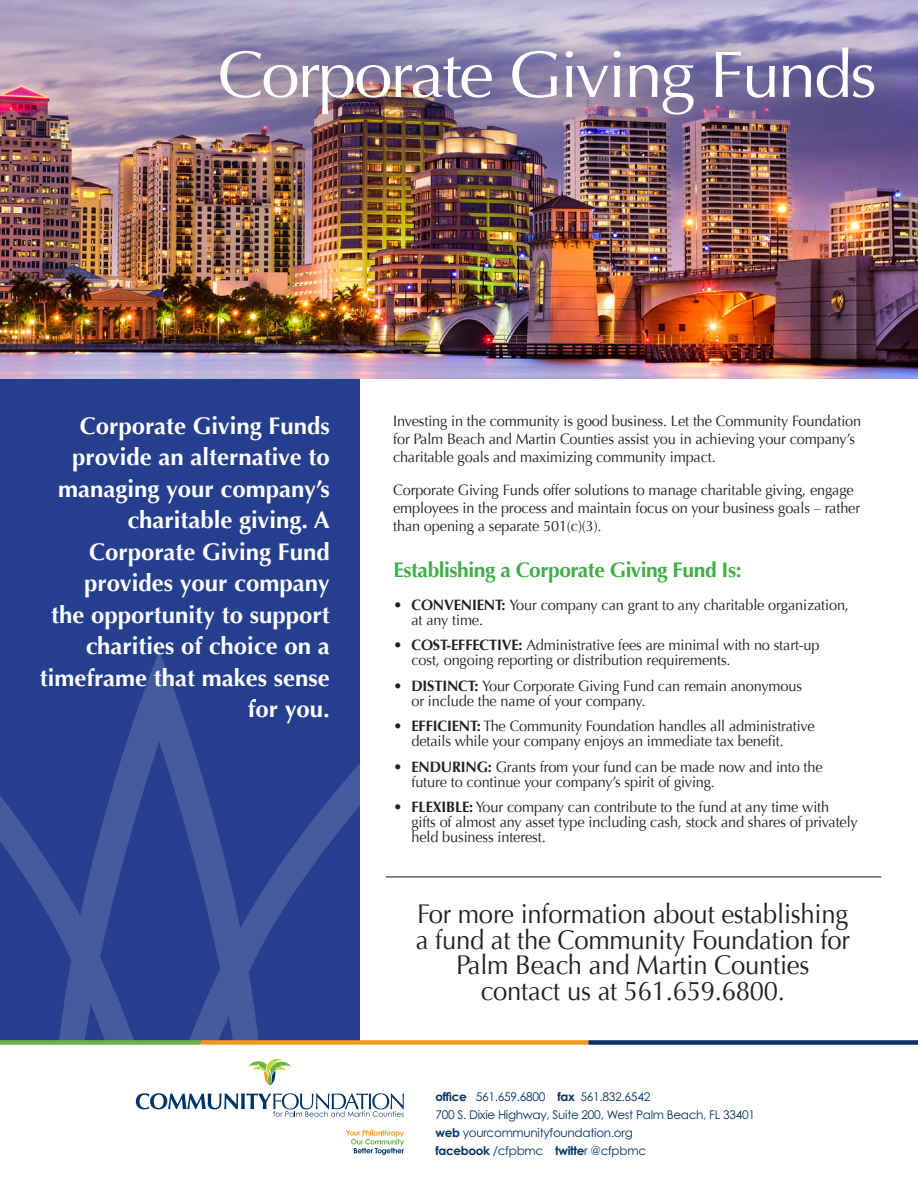
<style>
.page{position:relative;width:918px;height:1188px;background:#fff}
.page>*{position:absolute;margin:0;border:0;box-sizing:border-box;transform-origin:0 0}
.t1{font:66px "Optima";letter-spacing:-.035em;color:#fff;scale:1.05 1}
.t2{font:27px "Optima";letter-spacing:-.01em;color:#231f20;scale:.95 1}
.t3{font:700 24px/31.5px "Optima";color:#fff;text-align:right}
.t4{font:700 21px "Optima";letter-spacing:-.025em;color:#40ae49}
.t5{font:15px "Optima";letter-spacing:-.01em;color:#231f20}
.t6{font:12px "Century Gothic";letter-spacing:-.025em;color:#003367}
.s1{font-weight:700}
</style>
<div class="page">
<img style="left:0;top:0;width:918px;height:379px">
<div style="left:0;top:379px;width:360px;height:663px;background:#253f8e"></div>
<svg style="left:0;top:763px;width:360px;height:175px"></svg>
<svg style="left:52px;top:651px;width:214px;height:389px"></svg>
<img style="left:170px;top:7px;width:748px;height:163px">
<hr style="left:386px;top:876px;width:495px;height:2px;background:#636366">
<div style="left:201px;top:1040px;width:387px;height:5px;background:#f7971d"></div>
<div style="left:0;top:1040px;width:201px;height:5px;background:#6cb43f"></div>
<div style="left:588px;top:1040px;width:330px;height:5px;background:#003367"></div>
<svg style="left:136px;top:1093px;width:268px;height:24px"></svg>
<svg style="left:346px;top:1130px;width:58px;height:25px"></svg>
<svg style="left:248px;top:1058px;width:43px;height:27px"></svg>
<p class="t1" style="left:217px;top:36px;width:630px">Corporate Giving Funds</p>
<p class="t3" style="left:80px;top:410px;width:252px">Corporate Giving Funds</p>
<p class="t3" style="left:72px;top:442px;width:259px">provide an alternative to</p>
<p class="t3" style="left:58px;top:473px;width:273px">managing your company’s</p>
<p class="t3" style="left:127px;top:505px;width:204px">charitable giving. A</p>
<p class="t3" style="left:89px;top:536px;width:242px">Corporate Giving Fund</p>
<p class="t3" style="left:84px;top:568px;width:247px">provides your company</p>
<p class="t3" style="left:51px;top:599px;width:280px">the opportunity to support</p>
<p class="t3" style="left:86px;top:631px;width:246px">charities of choice on a</p>
<p class="t3" style="left:40px;top:662px;width:291px">timeframe that makes sense for you.</p>
<p class="t5" style="left:393px;top:412px;width:470px">Investing in the community is good business. Let the Community Foundation</p>
<p class="t5" style="left:393px;top:430px;width:463px">for Palm Beach and Martin Counties assist you in achieving your company’s</p>
<p class="t5" style="left:393px;top:448px;width:324px">charitable goals and maximizing community impact.</p>
<p class="t5" style="left:393px;top:481px;width:462px">Corporate Giving Funds offer solutions to manage charitable giving, engage</p>
<p class="t5" style="left:393px;top:499px;width:469px">employees in the process and maintain focus on your business goals – rather</p>
<p class="t5" style="left:393px;top:517px;width:210px">than opening a separate 501(c)(3).</p>
<p class="t4" style="left:393px;top:557px;width:350px">Establishing a Corporate Giving Fund Is:</p>
<p class="t5" style="left:393px;top:596px;width:457px"><span class="s1">• CONVENIENT:</span> Your company can grant to any charitable organization,</p>
<p class="t5" style="left:411px;top:611px;width:73px">at any time.</p>
<p class="t5" style="left:393px;top:636px;width:428px"><span class="s1">• COST-EFFECTIVE:</span> Administrative fees are minimal with no start-up</p>
<p class="t5" style="left:411px;top:651px;width:321px">cost, ongoing reporting or distribution requirements.</p>
<p class="t5" style="left:393px;top:677px;width:410px"><span class="s1">• DISTINCT:</span> Your Corporate Giving Fund can remain anonymous</p>
<p class="t5" style="left:411px;top:692px;width:236px">or include the name of your company.</p>
<p class="t5" style="left:393px;top:717px;width:423px"><span class="s1">• EFFICIENT:</span> The Community Foundation handles all administrative</p>
<p class="t5" style="left:411px;top:732px;width:374px">details while your company enjoys an immediate tax benefit.</p>
<p class="t5" style="left:393px;top:758px;width:431px"><span class="s1">• ENDURING:</span> Grants from your fund can be made now and into the</p>
<p class="t5" style="left:411px;top:773px;width:305px">future to continue your company’s spirit of giving.</p>
<p class="t5" style="left:393px;top:798px;width:437px"><span class="s1">• FLEXIBLE:</span> Your company can contribute to the fund at any time with</p>
<p class="t5" style="left:411px;top:813px;width:448px">gifts of almost any asset type including cash, stock and shares of privately</p>
<p class="t5" style="left:411px;top:828px;width:136px">held business interest.</p>
<p class="t2" style="left:417px;top:899px;width:455px">For more information about establishing</p>
<p class="t2" style="left:416px;top:924px;width:459px">a fund at the Community Foundation for</p>
<p class="t2" style="left:456px;top:950px;width:373px">Palm Beach and Martin Counties</p>
<p class="t2" style="left:481px;top:975px;width:322px">contact us at 561.659.6800.</p>
<p class="t6" style="left:435px;top:1089px;width:216px"><span class="s1">office</span> 561.659.6800 <span class="s1">fax</span> 561.832.6542</p>
<p class="t6" style="left:435px;top:1107px;width:321px">700 S. Dixie Highway, Suite 200, West Palm Beach, FL 33401</p>
<p class="t6" style="left:435px;top:1125px;width:199px"><span class="s1">web</span> yourcommunityfoundation.org</p>
<p class="t6" style="left:435px;top:1143px;width:212px"><span class="s1">facebook</span> /cfpbmc <span class="s1">twitte</span>r @cfpbmc</p>
</div>
